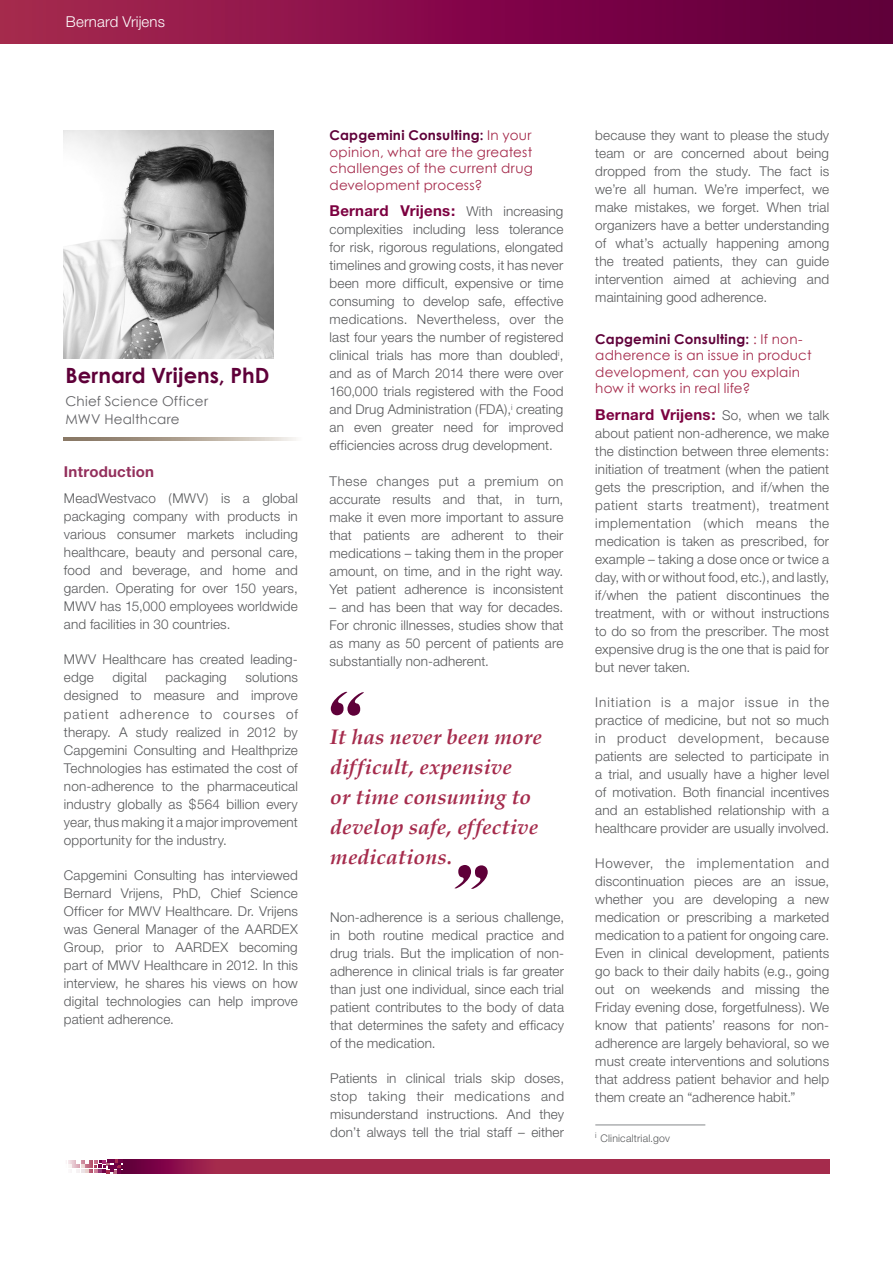
<style>
.page{position:relative;width:893px;height:1263px;background:#fff}
.page>*{position:absolute;margin:0;border:0;box-sizing:border-box;transform-origin:0 0}
.Body_Text{font:italic 700 21px/30px "Book Antiqua";letter-spacing:.01em;color:#a52b4c}
.Body_Text-2{font:700 21px "Century Gothic";letter-spacing:.005em;color:#5f0039}
.Body_Text-3{font:700 15px "Helvetica Neue";letter-spacing:.015em;color:#7c0040}
.Body_Text-4{font:300 15px "Helvetica Neue";letter-spacing:.005em;color:#fff}
.Body_Text-5{font:700 15px "Helvetica Neue";letter-spacing:.015em;color:#932f5c}
.Body_Text-6{font:300 13.5px/18px "Helvetica Neue";letter-spacing:.01em;color:#57585a;text-align:justify}
.Body_Text-7{font:13.5px/16.5px "Century Gothic";letter-spacing:.015em;color:#a52b4c;text-align:justify}
.Body_Text-8{font:13.5px "Century Gothic";letter-spacing:.015em;color:#636366}
.Body_Text-9{font:300 10.5px "Helvetica Neue";letter-spacing:.02em;color:#57585a}
.s1{font-weight:700;color:#5f0039}
.s2{font-weight:300;font-size:13.5px;color:#57585a}
</style>
<div class="page">
<div style="left:0;top:0;width:893px;height:43px;background:linear-gradient(to right,#a82551,#5f003d)"></div>
<svg style="left:66px;top:1160px;width:57px;height:14px"></svg>
<svg style="left:123px;top:1160px;width:706px;height:14px;background:#a0274b"></svg>
<svg style="left:454px;top:865px;width:34px;height:24px"></svg>
<svg style="left:331px;top:692px;width:33px;height:24px"></svg>
<svg style="left:64px;top:437px;width:232px;height:4px"></svg>
<img style="left:64px;top:130px;width:209px;height:228px">
<hr style="left:595px;top:1124px;width:110px;height:1px;background:#939598">
<p class="Body_Text-4" style="left:66px;top:12px;width:100px">Bernard Vrijens</p>
<p class="Body_Text-2" style="left:65px;top:360px;width:205px">Bernard Vrijens, PhD</p>
<p class="Body_Text-8" style="left:65px;top:391px;width:144px">Chief Science Officer</p>
<p class="Body_Text-8" style="left:65px;top:409px;width:115px">MWV Healthcare</p>
<p class="Body_Text-5" style="left:64px;top:462px;width:92px">Introduction</p>
<p class="Body_Text-6" style="left:64px;top:489px;width:235px">MeadWestvaco (MWV) is a global packaging company with products in various consumer markets including healthcare, beauty and personal care, food and beverage, and home and garden. Operating for over 150 years, MWV has 15,000 employees worldwide and facilities in 30 countries.</p>
<p class="Body_Text-6" style="left:64px;top:650px;width:235px">MWV Healthcare has created leading&shy;edge</p>
<p class="Body_Text-6" style="left:64px;top:668px;width:235px;text-indent:181px">solutions designed to measure and improve patient adherence to courses of therapy. A study realized in 2012 by Capgemini Consulting and Healthprize Technologies has estimated the cost of non-adherence to the pharmaceutical industry globally as $564 billion every year, thus making it a major improvement opportunity for the industry.</p>
<p class="Body_Text-6" style="left:64px;top:865px;width:235px">Capgemini Consulting has interviewed Bernard Vrijens, PhD, Chief Science Officer for MWV Healthcare. Dr. Vrijens was General Manager of the AARDEX Group, prior to AARDEX becoming part of MWV Healthcare in 2012. In this interview, he shares his views on how digital technologies can help improve patient adherence.</p>
<p class="Body_Text-6" style="left:112px;top:668px;width:36px">digital</p>
<p class="Body_Text-6" style="left:166px;top:668px;width:63px">packaging</p>
<p class="Body_Text-7" style="left:330px;top:127px;width:205px"><span class="s1">Capgemini Consulting:</span> In your opinion, what are the greatest challenges of the current drug development process?</p>
<p class="Body_Text-3" style="left:330px;top:202px;width:235px">Bernard Vrijens: <span class="s2">With increasing</span></p>
<p class="Body_Text-6" style="left:330px;top:220px;width:235px">complexities including less tolerance for risk, rigorous regulations, elongated timelines and growing costs, it has never been more difficult, expensive or time consuming to develop safe, effective medications. Nevertheless, over the last four years the number of registered clinical trials has more than doubled<sup>i</sup>, and as of March 2014 there were over 160,000 trials registered with the Food and Drug Administration (FDA),<sup>i</sup> creating an even greater need for improved efficiencies across drug development.</p>
<p class="Body_Text-6" style="left:330px;top:471px;width:235px">These changes put a premium on accurate results and that, in turn, make it even more important to assure that patients are adherent to their medications – taking them in the proper amount, on time, and in the right way.<br>Yet patient adherence is inconsistent</p>
<p class="Body_Text-6" style="left:330px;top:597px;width:235px">– and has been that way for decades.<br>For chronic illnesses, studies show that as many as 50 percent of patients are substantially non-adherent.</p>
<p class="Body_Text" style="left:330px;top:721px;width:213px">It has never been more difficult, expensive<br>or time consuming to develop safe, effective medications.</p>
<p class="Body_Text-6" style="left:330px;top:908px;width:235px">Non-adherence is a serious challenge, in both routine medical practice and drug trials. But the implication of non&shy;adherence in clinical trials is far greater than just one individual, since each trial patient contributes to the body of data that determines the safety and efficacy of the medication.</p>
<p class="Body_Text-6" style="left:330px;top:1069px;width:235px">Patients in clinical trials skip doses, stop taking their medications and misunderstand instructions. And they don’t always tell the trial staff – either</p>
<p class="Body_Text-6" style="left:595px;top:126px;width:235px">because they want to please the study team or are concerned about being dropped from the study. The fact is we’re all human. We’re imperfect, we make mistakes, we forget. When trial organizers have a better understanding of what’s actually happening among the treated patients, they can guide intervention aimed at achieving and maintaining good adherence.</p>
<p class="Body_Text-7" style="left:595px;top:330px;width:218px;text-align:left"><span class="s1">Capgemini Consulting:</span> : If non&shy;adherence is an issue in product development, can you explain how it works in real life?</p>
<p class="Body_Text-3" style="left:595px;top:405px;width:235px">Bernard Vrijens: <span class="s2">So, when we talk</span></p>
<p class="Body_Text-6" style="left:595px;top:424px;width:235px">about patient non-adherence, we make the distinction between three elements: initiation of treatment (when the patient gets the prescription, and if/when the patient starts treatment), treatment implementation (which means the medication is taken as prescribed, for example – taking a dose once or twice a day, with or without food, etc.), and lastly, if/when the patient discontinues the treatment, with or without instructions to do so from the prescriber. The most expensive drug is the one that is paid for but never taken.</p>
<p class="Body_Text-6" style="left:595px;top:693px;width:235px">Initiation is a major issue in the practice of medicine, but not so much in product development, because patients are selected to participate in a trial, and usually have a higher level of motivation. Both financial incentives and an established relationship with a healthcare provider are usually involved.</p>
<p class="Body_Text-6" style="left:595px;top:854px;width:235px">However, the implementation and discontinuation pieces are an issue, whether you are developing a new medication or prescribing a marketed medication to a patient for ongoing care.<br>Even in clinical development, patients go back to their daily habits (e.g., going out on weekends and missing the Friday evening dose, forgetfulness). We know that patients’ reasons for non&shy;adherence are largely behavioral, so we must create interventions and solutions that address patient behavior and help them create an “adherence habit.”</p>
<p class="Body_Text-9" style="left:595px;top:1132px;width:76px"><sup>i</sup> Clinicaltrial.gov</p>
</div>
